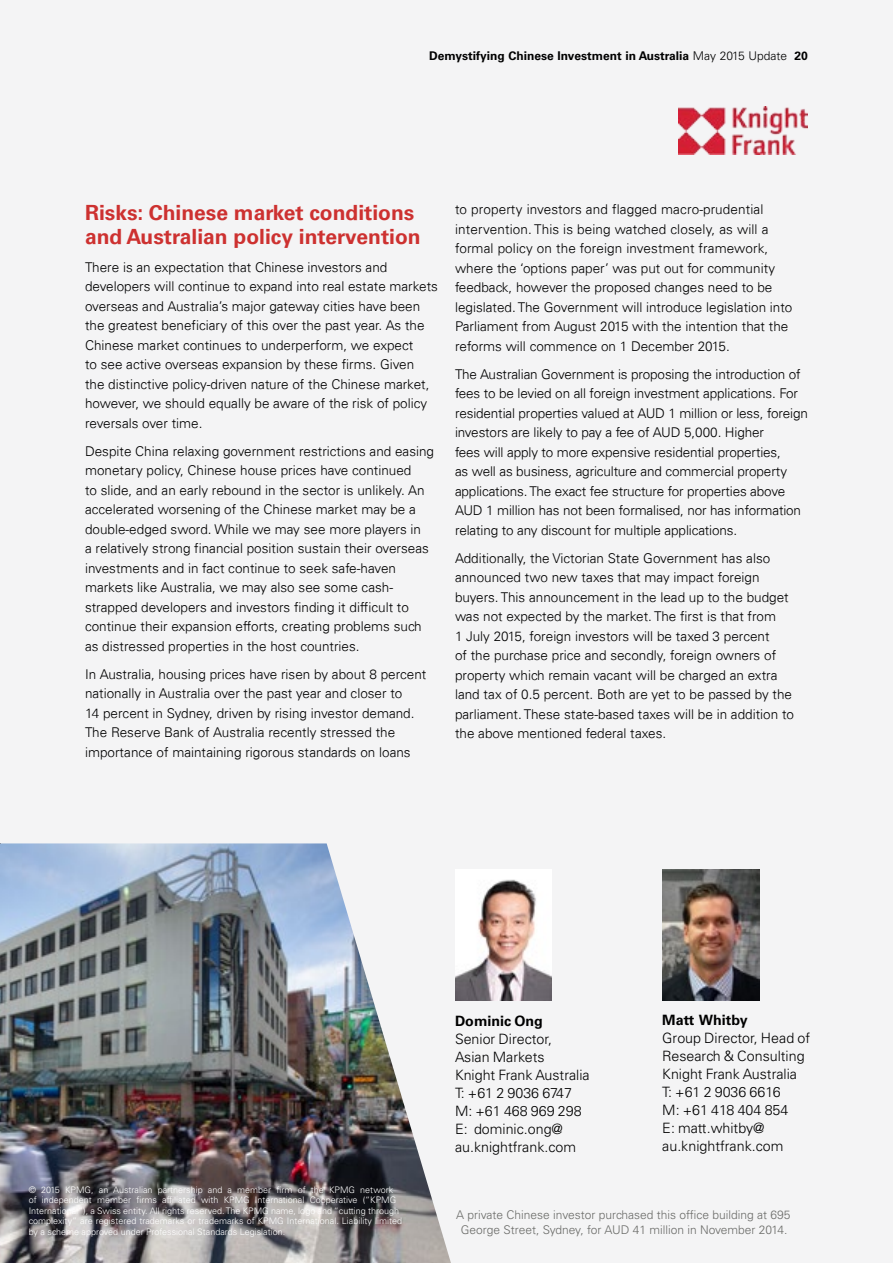
<style>
.page{position:relative;width:893px;height:1263px;background:#f4f4f5}
.page>*{position:absolute;margin:0;border:0;box-sizing:border-box;transform-origin:0 0}
.t1{font:700 21px/24px "Univers 65";color:#cd3130}
.t2{font:300 14.25px/18px "Univers LT Std";color:#000}
.t3{font:700 14.25px "Univers LT Std";color:#000}
.t4{font:300 13.5px/19.5px "Univers 45";color:#000}
.t5{font:300 12px/15px "Univers LT Std";color:#6a6b68;text-align:center}
.t6{font:700 12px "Univers LT Std";color:#000}
.t7{font:300 9px/10.5px "Univers LT Std";color:#fff}
.s1{color:#1a0057}
.s2{font-weight:300}
</style>
<div class="page">
<img style="left:0;top:843px;width:451px;height:420px">
<img style="left:678px;top:106px;width:130px;height:49px">
<img style="left:455px;top:870px;width:97px;height:131px">
<img style="left:662px;top:869px;width:97px;height:131px">
<p class="t6" style="left:429px;top:48px;width:380px">Demystifying Chinese Investment <span class="s1">in Australia</span> <span class="s2">May 2015 Update</span> 20</p>
<h1 class="t1" style="left:85px;top:201px;width:337px">Risks: Chinese market conditions and Australian policy intervention</h1>
<p class="t4" style="left:85px;top:257px;width:354px">There is an expectation that Chinese investors and developers will continue to expand into real estate markets overseas and Australia’s major gateway cities have been the greatest beneficiary of this over the past year. As the Chinese market continues to underperform, we expect<br>to see active overseas expansion by these firms. Given<br>the distinctive policy-driven nature of the Chinese market, however, we should equally be aware of the risk of policy reversals over time.</p>
<p class="t4" style="left:85px;top:441px;width:351px">Despite China relaxing government restrictions and easing monetary policy, Chinese house prices have continued<br>to slide, and an early rebound in the sector is unlikely. An accelerated worsening of the Chinese market may be a double-edged sword. While we may see more players in<br>a relatively strong financial position sustain their overseas investments and in fact continue to seek safe-haven markets like Australia, we may also see some cash&shy;strapped developers and investors finding it difficult to continue their expansion efforts, creating problems such as distressed properties in the host countries.</p>
<p class="t4" style="left:85px;top:664px;width:343px">In Australia, housing prices have risen by about 8 percent nationally in Australia over the past year and closer to<br>14 percent in Sydney, driven by rising investor demand.<br>The Reserve Bank of Australia recently stressed the importance of maintaining rigorous standards on loans</p>
<p class="t4" style="left:455px;top:200px;width:339px">to property investors and flagged macro-prudential intervention. This is being watched closely, as will a formal policy on the foreign investment framework, where the ‘options paper’ was put out for community feedback, however the proposed changes need to be legislated. The Government will introduce legislation into Parliament from August 2015 with the intention that the reforms will commence on 1 December 2015.</p>
<p class="t4" style="left:455px;top:364px;width:354px">The Australian Government is proposing the introduction of fees to be levied on all foreign investment applications. For residential properties valued at AUD 1 million or less, foreign investors are likely to pay a fee of AUD 5,000. Higher<br>fees will apply to more expensive residential properties,<br>as well as business, agriculture and commercial property applications. The exact fee structure for properties above AUD 1 million has not been formalised, nor has information relating to any discount for multiple applications.</p>
<p class="t4" style="left:455px;top:548px;width:340px">Additionally, the Victorian State Government has also announced two new taxes that may impact foreign buyers. This announcement in the lead up to the budget was not expected by the market. The first is that from<br>1 July 2015, foreign investors will be taxed 3 percent<br>of the purchase price and secondly, foreign owners of property which remain vacant will be charged an extra land tax of 0.5 percent. Both are yet to be passed by the parliament. These state-based taxes will be in addition to the above mentioned federal taxes.</p>
<p class="t7" style="left:29px;top:1184px;width:375px">© 2015 KPMG, an Australian partnership and a member firm of the KPMG network of independent member firms affiliated with KPMG International Cooperative (“KPMG International”), a Swiss entity. All rights reserved. The KPMG name, logo and “cutting through complexity” are registered trademarks or trademarks of KPMG International. Liability limited by a scheme approved under Professional Standards Legislation.</p>
<p class="t3" style="left:455px;top:1012px;width:89px">Dominic Ong</p>
<p class="t2" style="left:455px;top:1029px;width:136px">Senior Director,<br>Asian Markets<br>Knight Frank Australia<br>T: +61 2 9036 6747<br>M: +61 468 969 298<br>E: dominic.ong@ au.knightfrank.com</p>
<p class="t3" style="left:662px;top:1012px;width:87px">Matt Whitby</p>
<p class="t2" style="left:662px;top:1029px;width:149px">Group Director, Head of<br>Research &amp; Consulting<br>Knight Frank Australia<br>T: +61 2 9036 6616<br>M: +61 418 404 854<br>E: matt.whitby@ au.knightfrank.com</p>
<p class="t5" style="left:456px;top:1207px;width:336px">A private Chinese investor purchased this office building at 695<br>George Street, Sydney, for AUD 41 million in November 2014.</p>
</div>
